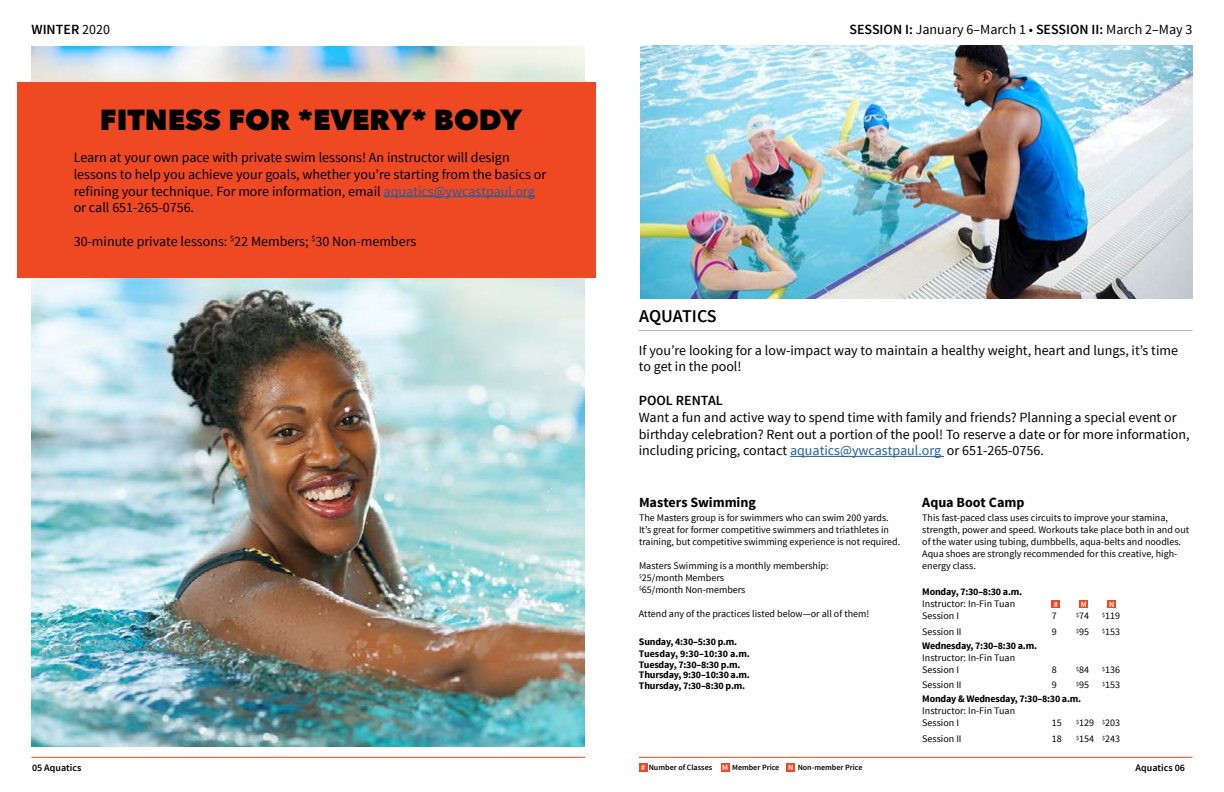
<style>
.page{position:relative;width:1224px;height:792px;background:#fff}
.page>*{position:absolute;margin:0;border:0;box-sizing:border-box;transform-origin:0 0}
.t1{font:800 29px "Avenir Next LT Pro";color:#000}
.t2{font:600 18px "Source Sans Pro";letter-spacing:-.01em;color:#000}
.t3{font:14px/16.8px "Source Sans Pro";color:#000}
.t4{font:700 14px "Source Sans Pro";letter-spacing:-.005em;color:#000}
.t5{font:600 14px "Source Sans Pro";color:#000}
.t6{font:10px/12px "Source Sans Pro";color:#000}
.t7{font:700 10px/10.5px "Source Sans Pro";letter-spacing:-.02em;color:#000}
.t8{font:600 10px "Source Sans Pro";color:#000}
.t9{font:600 8px "Source Sans Pro";color:#000}
.t10{font:600 8px "Source Sans Pro";color:#fff}
.s1{font-weight:400}
.s2{font-weight:600}
.s3{color:#215e9e}
.s4{color:#fff}
</style>
<div class="page">
<div style="left:639px;top:763px;width:8px;height:8px;background:#ef4923"></div>
<div style="left:721px;top:763px;width:8px;height:8px;background:#ef4923"></div>
<div style="left:787px;top:763px;width:8px;height:8px;background:#ef4923"></div>
<hr style="left:32px;top:757px;width:553px;height:1px;background:#ef4923">
<hr style="left:639px;top:757px;width:553px;height:1px;background:#ef4923">
<img style="left:640px;top:46px;width:552px;height:252px">
<hr style="left:639px;top:330px;width:553px;height:1px;background:#b4b6b8">
<hr style="left:790px;top:456px;width:154px;height:1px;background:#215e9e">
<div style="left:1052px;top:600px;width:8px;height:7px;background:#ef4923"></div>
<div style="left:1080px;top:600px;width:8px;height:7px;background:#ef4923"></div>
<div style="left:1108px;top:600px;width:8px;height:7px;background:#ef4923"></div>
<img style="left:32px;top:278px;width:552px;height:469px">
<img style="left:32px;top:46px;width:552px;height:36px">
<div style="left:18px;top:82px;width:578px;height:196px;background:#ef4923"></div>
<hr style="left:384px;top:196px;width:151px;height:1px;background:#215e9e">
<h3 class="t5" style="left:31px;top:20px;width:80px">WINTER <span class="s1">2020</span></h3>
<h3 class="t3" style="left:849px;top:21px;width:345px"><span class="s2">SESSION I:</span> January 6–March 1 • <span class="s2">SESSION II:</span> March 2–May 3</h3>
<h1 class="t1" style="left:100px;top:102px;width:424px">FITNESS FOR *EVERY* BODY</h1>
<p class="t3" style="left:74px;top:149px;width:474px">Learn at your own pace with private swim lessons! An instructor will design lessons to help you achieve your goals, whether you’re starting from the basics or refining your technique. For more information, email <span class="s3">aquatics@ywcastpaul.org </span>or call 651-265-0756.</p>
<h3 class="t3" style="left:74px;top:233px;width:344px">30-minute private lessons: <sup>$</sup>22 Members; <sup>$</sup>30 Non-members</h3>
<h2 class="t2" style="left:639px;top:304px;width:79px">AQUATICS</h2>
<h3 class="t3" style="left:639px;top:342px;width:541px">If you’re looking for a low-impact way to maintain a healthy weight, heart and lungs, it’s time to get in the pool!</h3>
<h3 class="t5" style="left:639px;top:391px;width:86px">POOL RENTAL</h3>
<p class="t3" style="left:639px;top:409px;width:552px">Want a fun and active way to spend time with family and friends? Planning a special event or birthday celebration? Rent out a portion of the pool! To reserve a date or for more information, including pricing, contact <span class="s3">aquatics@ywcastpaul.org</span> or 651-265-0756.</p>
<h3 class="t4" style="left:639px;top:494px;width:118px">Masters Swimming</h3>
<p class="t6" style="left:639px;top:512px;width:263px">The Masters group is for swimmers who can swim 200 yards.<br>It’s great for former competitive swimmers and triathletes in training, but competitive swimming experience is not required.</p>
<p class="t6" style="left:639px;top:560px;width:191px">Masters Swimming is a monthly membership: <sup>$</sup>25/month Members<br><sup>$</sup>65/month Non-members</p>
<p class="t6" style="left:639px;top:608px;width:232px">Attend any of the practices listed below—or all of them!</p>
<p class="t7" style="left:639px;top:636px;width:112px;line-height:12px">Sunday, 4:30–5:30 p.m.<br>Tuesday, 9:30–10:30 a.m.</p>
<p class="t7" style="left:639px;top:660px;width:112px">Tuesday, 7:30–8:30 p.m.<br>Thursday, 9:30–10:30 a.m.<br>Thursday, 7:30–8:30 p.m.</p>
<h3 class="t4" style="left:922px;top:494px;width:104px">Aqua Boot Camp</h3>
<p class="t6" style="left:922px;top:512px;width:268px">This fast-paced class uses circuits to improve your stamina, strength, power and speed. Workouts take place both in and out of the water using tubing, dumbbells, aqua-belts and noodles.<br>Aqua shoes are strongly recommended for this creative, high&shy;energy class.</p>
<p class="t7" style="left:922px;top:587px;width:101px">Monday, 7:30–8:30 a.m.</p>
<p class="t6" style="left:922px;top:598px;width:94px">Instructor: In-Fin Tuan<br>Session I</p>
<p class="t10" style="left:1054px;top:599px;width:6px">#</p>
<p class="t10" style="left:1081px;top:599px;width:7px">M</p>
<p class="t10" style="left:1109px;top:599px;width:7px">N</p>
<p class="t6" style="left:1052px;top:610px;width:6px">7</p>
<p class="t6" style="left:1076px;top:610px;width:14px"><sup>$</sup>74</p>
<p class="t6" style="left:1102px;top:610px;width:19px"><sup>$</sup>119</p>
<p class="t6" style="left:922px;top:625px;width:41px">Session II</p>
<p class="t6" style="left:1052px;top:625px;width:6px">9</p>
<p class="t6" style="left:1076px;top:625px;width:14px"><sup>$</sup>95</p>
<p class="t6" style="left:1102px;top:625px;width:19px"><sup>$</sup>153</p>
<p class="t7" style="left:922px;top:641px;width:116px">Wednesday, 7:30–8:30 a.m.</p>
<p class="t6" style="left:922px;top:652px;width:94px">Instructor: In-Fin Tuan<br>Session I</p>
<p class="t6" style="left:1052px;top:664px;width:6px">8</p>
<p class="t6" style="left:1076px;top:664px;width:14px"><sup>$</sup>84</p>
<p class="t6" style="left:1102px;top:664px;width:19px"><sup>$</sup>136</p>
<p class="t6" style="left:922px;top:679px;width:41px">Session II</p>
<p class="t6" style="left:1052px;top:679px;width:6px">9</p>
<p class="t6" style="left:1076px;top:679px;width:14px"><sup>$</sup>95</p>
<p class="t6" style="left:1102px;top:679px;width:19px"><sup>$</sup>153</p>
<p class="t7" style="left:922px;top:694px;width:160px">Monday &amp; Wednesday, 7:30–8:30 a.m.</p>
<p class="t6" style="left:922px;top:705px;width:94px">Instructor: In-Fin Tuan<br>Session I</p>
<p class="t6" style="left:1052px;top:717px;width:11px">15</p>
<p class="t6" style="left:1076px;top:717px;width:45px"><sup>$</sup>129 <sup>$</sup>203</p>
<p class="t6" style="left:922px;top:733px;width:41px">Session II</p>
<p class="t6" style="left:1052px;top:733px;width:11px">18</p>
<p class="t6" style="left:1076px;top:733px;width:45px"><sup>$</sup>154 <sup>$</sup>243</p>
<p class="t8" style="left:32px;top:761px;width:51px">05 Aquatics</p>
<p class="t8" style="left:1136px;top:761px;width:51px">Aquatics 06</p>
<p class="t9" style="left:641px;top:762px;width:223px"><span class="s4">#</span> Number of Classes <span class="s4">M</span> Member Price <span class="s4">N</span> Non-member Price</p>
</div>
